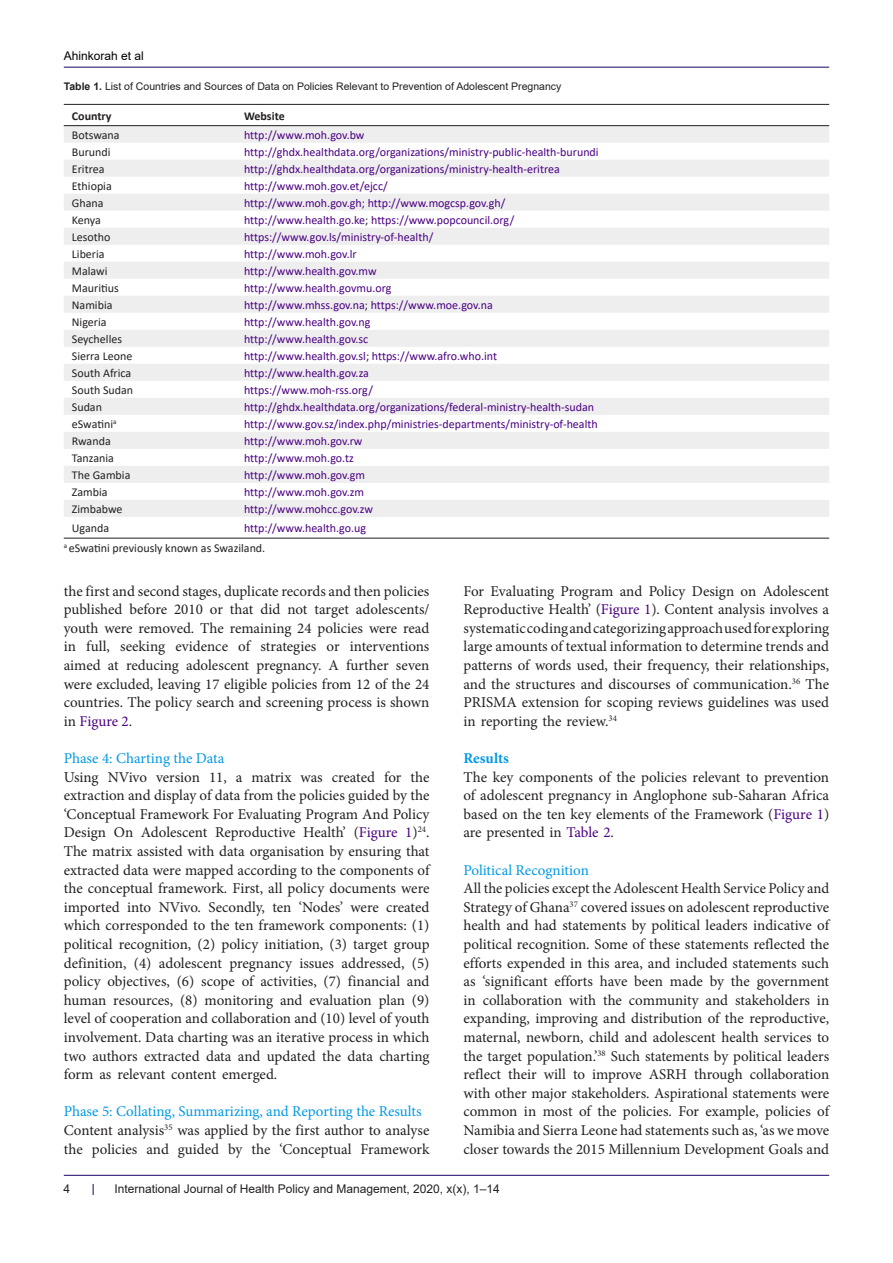
<style>
.page{position:relative;width:893px;height:1263px;background:#fff}
.page>*{position:absolute;margin:0;border:0;box-sizing:border-box;transform-origin:0 0}
.t1{font:15px/18.6px "Minion Pro";color:#231f20;text-align:justify}
.heading_2{font:15px "Minion Pro";color:#0099e5}
.heading_2-2{font:700 15px "Minion Pro";color:#0099e5}
.t2{font:12px "Calibri";color:#4b0082}
.t3{font:12px "Calibri";color:#231f20}
.t4{font:12px "Arial";color:#231f20}
.t5{font:700 12px "Calibri";color:#231f20}
.t6{font:12px "Arial";color:#000001}
.t7{font:10.5px "Arial";color:#231f20}
.s1{font-weight:700}
.s2{color:#231f20}
.s3{color:#4b0082}
</style>
<div class="page">
<hr style="left:64px;top:67px;width:765px;height:1px;background:#190066">
<hr style="left:64px;top:1175px;width:765px;height:1px;background:#190066">
<svg style="left:64px;top:126px;width:765px;height:391px;fill:#f1f1f1"></svg>
<hr style="left:64px;top:104px;width:172px;height:1px;background:#231f20">
<hr style="left:236px;top:104px;width:593px;height:1px;background:#231f20">
<hr style="left:64px;top:125px;width:172px;height:1px;background:#231f20">
<hr style="left:236px;top:125px;width:593px;height:1px;background:#231f20">
<hr style="left:64px;top:538px;width:172px;height:1px;background:#231f20">
<hr style="left:236px;top:538px;width:593px;height:1px;background:#231f20">
<p class="t6" style="left:64px;top:48px;width:82px">Ahinkorah et al</p>
<p class="t7" style="left:64px;top:79px;width:499px"><span class="s1">Table 1.</span> List of Countries and Sources of Data on Policies Relevant to Prevention of Adolescent Pregnancy</p>
<p class="t5" style="left:72px;top:107px;width:41px">Country</p>
<p class="t5" style="left:244px;top:107px;width:42px">Website</p>
<p class="t3" style="left:72px;top:127px;width:49px">Botswana</p>
<p class="t2" style="left:244px;top:127px;width:122px">http://www.moh.gov.bw</p>
<p class="t3" style="left:72px;top:143px;width:40px">Burundi</p>
<p class="t2" style="left:244px;top:143px;width:356px">http://ghdx.healthdata.org/organizations/ministry-public-health-burundi</p>
<p class="t3" style="left:72px;top:160px;width:34px">Eritrea</p>
<p class="t2" style="left:244px;top:160px;width:317px">http://ghdx.healthdata.org/organizations/ministry-health-eritrea</p>
<p class="t3" style="left:72px;top:177px;width:41px">Ethiopia</p>
<p class="t2" style="left:244px;top:177px;width:145px">http://www.moh.gov.et/ejcc/</p>
<p class="t3" style="left:72px;top:194px;width:33px">Ghana</p>
<p class="t2" style="left:244px;top:194px;width:263px">http://www.moh.gov.gh; http://www.mogcsp.gov.gh/</p>
<p class="t3" style="left:72px;top:211px;width:31px">Kenya</p>
<p class="t2" style="left:244px;top:211px;width:272px">http://www.health.go.ke<span class="s2">;</span> https://www.popcouncil.org/</p>
<p class="t3" style="left:72px;top:228px;width:40px">Lesotho</p>
<p class="t2" style="left:244px;top:228px;width:191px">https://www.gov.ls/ministry-of-health/</p>
<p class="t3" style="left:72px;top:245px;width:34px">Liberia</p>
<p class="t2" style="left:244px;top:245px;width:114px">http://www.moh.gov.lr</p>
<p class="t3" style="left:72px;top:262px;width:37px">Malawi</p>
<p class="t2" style="left:244px;top:262px;width:134px">http://www.health.gov.mw</p>
<p class="t3" style="left:72px;top:279px;width:48px">Mauritius</p>
<p class="t2" style="left:244px;top:279px;width:149px">http://www.health.govmu.org</p>
<p class="t3" style="left:72px;top:296px;width:42px">Namibia</p>
<p class="t2" style="left:244px;top:296px;width:250px">http://www.mhss.gov.na<span class="s2">;</span> https://www.moe.gov.na</p>
<p class="t3" style="left:72px;top:313px;width:36px">Nigeria</p>
<p class="t2" style="left:244px;top:313px;width:128px">http://www.health.gov.ng</p>
<p class="t3" style="left:72px;top:330px;width:52px">Seychelles</p>
<p class="t2" style="left:244px;top:330px;width:126px">http://www.health.gov.sc</p>
<p class="t3" style="left:72px;top:347px;width:62px">Sierra Leone</p>
<p class="t2" style="left:244px;top:347px;width:254px">http://www.health.gov.sl<span class="s2">;</span> https://www.afro.who.int</p>
<p class="t3" style="left:72px;top:364px;width:61px">South Africa</p>
<p class="t2" style="left:244px;top:364px;width:126px">http://www.health.gov.za</p>
<p class="t3" style="left:72px;top:381px;width:63px">South Sudan</p>
<p class="t2" style="left:244px;top:381px;width:130px">https://www.moh-rss.org/</p>
<p class="t3" style="left:72px;top:398px;width:32px">Sudan</p>
<p class="t2" style="left:244px;top:398px;width:352px">http://ghdx.healthdata.org/organizations/federal-ministry-health-sudan</p>
<p class="t3" style="left:72px;top:415px;width:46px">eSwatini<sup>a</sup></p>
<p class="t2" style="left:244px;top:415px;width:355px">http://www.gov.sz/index.php/ministries-departments/ministry-of-health</p>
<p class="t3" style="left:72px;top:432px;width:40px">Rwanda</p>
<p class="t2" style="left:244px;top:432px;width:120px">http://www.moh.gov.rw</p>
<p class="t3" style="left:72px;top:449px;width:44px">Tanzania</p>
<p class="t2" style="left:244px;top:449px;width:111px">http://www.moh.go.tz</p>
<p class="t3" style="left:72px;top:466px;width:60px">The Gambia</p>
<p class="t2" style="left:244px;top:466px;width:122px">http://www.moh.gov.gm</p>
<p class="t3" style="left:72px;top:483px;width:37px">Zambia</p>
<p class="t2" style="left:244px;top:483px;width:122px">http://www.moh.gov.zm</p>
<p class="t3" style="left:72px;top:500px;width:52px">Zimbabwe</p>
<p class="t2" style="left:244px;top:500px;width:131px">http://www.mohcc.gov.zw</p>
<p class="t3" style="left:72px;top:519px;width:39px">Uganda</p>
<p class="t2" style="left:244px;top:519px;width:124px">http://www.health.go.ug</p>
<p class="t3" style="left:64px;top:539px;width:203px"><sup>a</sup> eSwatini previously known as Swaziland.</p>
<p class="t1" style="left:64px;top:582px;width:367px">the first and second stages, duplicate records and then policies published before 2010 or that did not target adolescents/ youth were removed. The remaining 24 policies were read in full, seeking evidence of strategies or interventions aimed at reducing adolescent pregnancy. A further seven were excluded, leaving 17 eligible policies from 12 of the 24 countries. The policy search and screening process is shown in <span class="s3">Figure 2</span>.</p>
<p class="heading_2" style="left:64px;top:748px;width:162px">Phase 4: Charting the Data</p>
<p class="t1" style="left:64px;top:768px;width:367px">Using NVivo version 11, a matrix was created for the extraction and display of data from the policies guided by the ‘Conceptual Framework For Evaluating Program And Policy Design On Adolescent Reproductive Health’ (<span class="s3">Figure 1</span>)<sup>24</sup>.<br>The matrix assisted with data organisation by ensuring that extracted data were mapped according to the components of the conceptual framework. First, all policy documents were imported into NVivo. Secondly, ten ‘Nodes’ were created which corresponded to the ten framework components: (1) political recognition, (2) policy initiation, (3) target group definition, (4) adolescent pregnancy issues addressed, (5) policy objectives, (6) scope of activities, (7) financial and human resources, (8) monitoring and evaluation plan (9) level of cooperation and collaboration and (10) level of youth involvement. Data charting was an iterative process in which two authors extracted data and updated the data charting form as relevant content emerged.</p>
<p class="heading_2" style="left:64px;top:1102px;width:359px">Phase 5: Collating, Summarizing, and Reporting the Results</p>
<p class="t1" style="left:64px;top:1121px;width:367px">Content analysis<sup>35</sup> was applied by the first author to analyse the policies and guided by the ‘Conceptual Framework</p>
<p class="t1" style="left:463px;top:582px;width:367px">For Evaluating Program and Policy Design on Adolescent Reproductive Health’ (<span class="s3">Figure 1</span>). Content analysis involves a systematic coding and categorizing approach used for exploring large amounts of textual information to determine trends and patterns of words used, their frequency, their relationships, and the structures and discourses of communication.<sup>36</sup> The PRISMA extension for scoping reviews guidelines was used in reporting the review.<sup>34</sup></p>
<p class="heading_2-2" style="left:463px;top:748px;width:47px">Results</p>
<p class="t1" style="left:463px;top:768px;width:367px">The key components of the policies relevant to prevention of adolescent pregnancy in Anglophone sub-Saharan Africa based on the ten key elements of the Framework (<span class="s3">Figure 1</span>) are presented in <span class="s3">Table 2</span>.</p>
<p class="heading_2" style="left:463px;top:860px;width:127px">Political Recognition</p>
<p class="t1" style="left:463px;top:879px;width:367px">All the policies except the Adolescent Health Service Policy and Strategy of Ghana<sup>37</sup> covered issues on adolescent reproductive health and had statements by political leaders indicative of political recognition. Some of these statements reflected the efforts expended in this area, and included statements such as ‘significant efforts have been made by the government in collaboration with the community and stakeholders in expanding, improving and distribution of the reproductive, maternal, newborn, child and adolescent health services to the target population.’<sup>38</sup> Such statements by political leaders reflect their will to improve ASRH through collaboration with other major stakeholders. Aspirational statements were common in most of the policies. For example, policies of Namibia and Sierra Leone had statements such as, ‘as we move closer towards the 2015 Millennium Development Goals and</p>
<p class="t4" style="left:64px;top:1180px;width:8px">4</p>
<p class="t4" style="left:114px;top:1180px;width:387px">International Journal of Health Policy and Management, 2020, x(x), 1–14</p>
</div>
